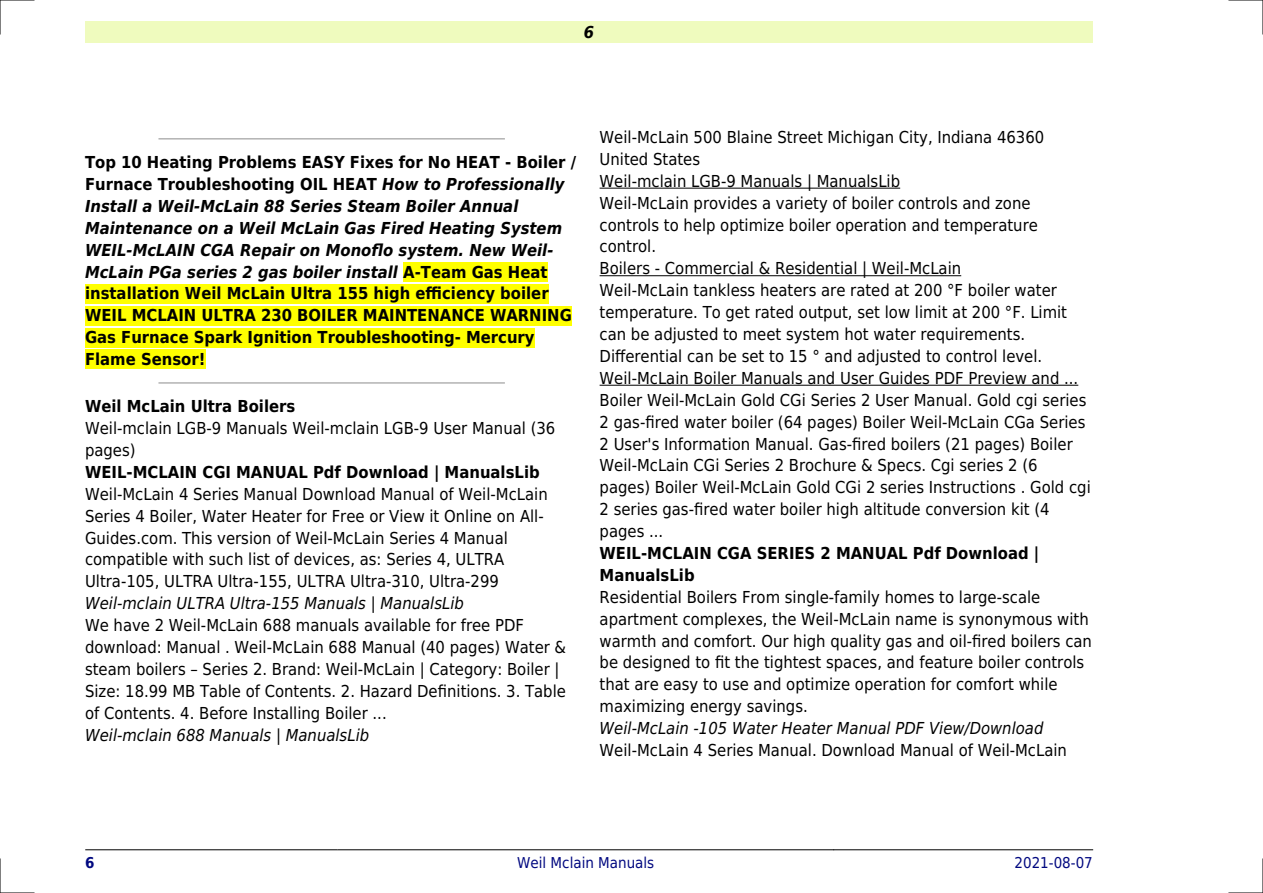
<style>
.page{position:relative;width:1263px;height:893px;background:#fff}
.page>*{position:absolute;margin:0;border:0;box-sizing:border-box;transform-origin:0 0}
.t1{font:16.5px/21.9px "DejaVu Sans Condensed";color:#000}
.t2{font:700 16.5px/21.9px "DejaVu Sans Condensed";color:#000}
.t3{font:italic 16.5px "DejaVu Sans Condensed";color:#000}
.t4{font:italic 700 16.5px "DejaVu Sans Condensed";color:#000}
.t5{font:15px "DejaVu Sans Condensed";color:#000880}
.t6{font:700 15px "DejaVu Sans Condensed";color:#000880}
.s1{font-style:italic}
</style>
<div class="page">
<div style="left:85px;top:21px;width:1008px;height:22px;background:#effbbe"></div>
<hr style="left:85px;top:849px;width:252px;height:1px;background:#000">
<hr style="left:338px;top:849px;width:495px;height:1px;background:#000">
<hr style="left:834px;top:849px;width:259px;height:1px;background:#000">
<hr style="left:159px;top:138px;width:345px;height:1px;background:#999">
<div style="left:403px;top:262px;width:144px;height:19px;background:#ff0"></div>
<div style="left:85px;top:284px;width:464px;height:19px;background:#ff0"></div>
<div style="left:85px;top:306px;width:487px;height:19px;background:#ff0"></div>
<div style="left:85px;top:328px;width:450px;height:19px;background:#ff0"></div>
<div style="left:85px;top:350px;width:120px;height:19px;background:#ff0"></div>
<hr style="left:159px;top:382px;width:345px;height:1px;background:#999">
<hr style="left:600px;top:188px;width:300px;height:1px;background:#000">
<hr style="left:600px;top:275px;width:361px;height:1px;background:#000">
<hr style="left:600px;top:385px;width:478px;height:1px;background:#000">
<hr style="left:0;top:0;width:34px;height:1px;background:#000">
<hr style="left:1229px;top:0;width:34px;height:1px;background:#000">
<hr style="left:0;top:892px;width:34px;height:1px;background:#000">
<hr style="left:1229px;top:892px;width:34px;height:1px;background:#000">
<hr style="left:0;top:0;width:1px;height:34px;background:#000">
<hr style="left:0;top:859px;width:1px;height:34px;background:#000">
<hr style="left:1262px;top:0;width:1px;height:34px;background:#000">
<hr style="left:1262px;top:859px;width:1px;height:34px;background:#000">
<p class="t4" style="left:584px;top:23px;width:12px">6</p>
<p class="t2" style="left:85px;top:151px;width:493px">Top 10 Heating Problems EASY Fixes for No HEAT - Boiler / Furnace Troubleshooting OIL HEAT <span class="s1">How to Professionally Install a Weil-McLain 88 Series Steam Boiler Annual Maintenance on a Weil McLain Gas Fired Heating System WEIL-McLAIN CGA Repair on Monoflo system. New Weil-McLain PGa series 2 gas boiler install</span> A-Team Gas Heat installation Weil McLain Ultra 155 high efficiency boiler WEIL MCLAIN ULTRA 230 BOILER MAINTENANCE WARNING Gas Furnace Spark Ignition Troubleshooting- Mercury Flame Sensor!</p>
<p class="t2" style="left:85px;top:395px;width:212px">Weil McLain Ultra Boilers</p>
<p class="t1" style="left:85px;top:417px;width:472px">Weil-mclain LGB-9 Manuals Weil-mclain LGB-9 User Manual (36 pages)</p>
<p class="t2" style="left:85px;top:461px;width:456px">WEIL-MCLAIN CGI MANUAL Pdf Download | ManualsLib</p>
<p class="t1" style="left:85px;top:483px;width:464px">Weil-McLain 4 Series Manual Download Manual of Weil-McLain Series 4 Boiler, Water Heater for Free or View it Online on All-Guides.com. This version of Weil-McLain Series 4 Manual compatible with such list of devices, as: Series 4, ULTRA Ultra-105, ULTRA Ultra-155, ULTRA Ultra-310, Ultra-299</p>
<p class="t3" style="left:85px;top:594px;width:380px">Weil-mclain ULTRA Ultra-155 Manuals | ManualsLib</p>
<p class="t1" style="left:85px;top:614px;width:483px">We have 2 Weil-McLain 688 manuals available for free PDF download: Manual . Weil-McLain 688 Manual (40 pages) Water &amp; steam boilers Series 2. Brand: Weil-McLain | Category: Boiler | Size: 18.99 MB Table of Contents. 2. Hazard Definitions. 3. Table of Contents. 4. Before Installing Boiler ...</p>
<p class="t3" style="left:85px;top:725px;width:286px">Weil-mclain 688 Manuals | ManualsLib</p>
<p class="t1" style="left:600px;top:126px;width:493px">Weil-McLain 500 Blaine Street Michigan City, Indiana 46360<br>United States<br>Weil-mclain LGB-9 Manuals | ManualsLib<br>Weil-McLain provides a variety of boiler controls and zone controls to help optimize boiler operation and temperature control.<br>Boilers - Commercial &amp; Residential | Weil-McLain<br>Weil-McLain tankless heaters are rated at 200 °F boiler water temperature. To get rated output, set low limit at 200 °F. Limit can be adjusted to meet system hot water requirements.<br>Differential can be set to 15 ° and adjusted to control level.<br>Weil-McLain Boiler Manuals and User Guides PDF Preview and ...<br>Boiler Weil-McLain Gold CGi Series 2 User Manual. Gold cgi series 2 gas-fired water boiler (64 pages) Boiler Weil-McLain CGa Series 2 User's Information Manual. Gas-fired boilers (21 pages) Boiler Weil-McLain CGi Series 2 Brochure &amp; Specs. Cgi series 2 (6 pages) Boiler Weil-McLain Gold CGi 2 series Instructions . Gold cgi 2 series gas-fired water boiler high altitude conversion kit (4 pages ...</p>
<p class="t2" style="left:600px;top:542px;width:441px">WEIL-MCLAIN CGA SERIES 2 MANUAL Pdf Download |<br>ManualsLib</p>
<p class="t1" style="left:600px;top:586px;width:494px">Residential Boilers From single-family homes to large-scale apartment complexes, the Weil-McLain name is synonymous with warmth and comfort. Our high quality gas and oil-fired boilers can be designed to fit the tightest spaces, and feature boiler controls that are easy to use and optimize operation for comfort while maximizing energy savings.</p>
<p class="t3" style="left:600px;top:719px;width:445px">Weil-McLain -105 Water Heater Manual PDF View/Download</p>
<p class="t1" style="left:600px;top:739px;width:469px">Weil-McLain 4 Series Manual. Download Manual of Weil-McLain</p>
<p class="t6" style="left:85px;top:854px;width:11px">6</p>
<p class="t5" style="left:517px;top:854px;width:139px">Weil Mclain Manuals</p>
<p class="t5" style="left:1014px;top:854px;width:80px">2021-08-07</p>
</div>
